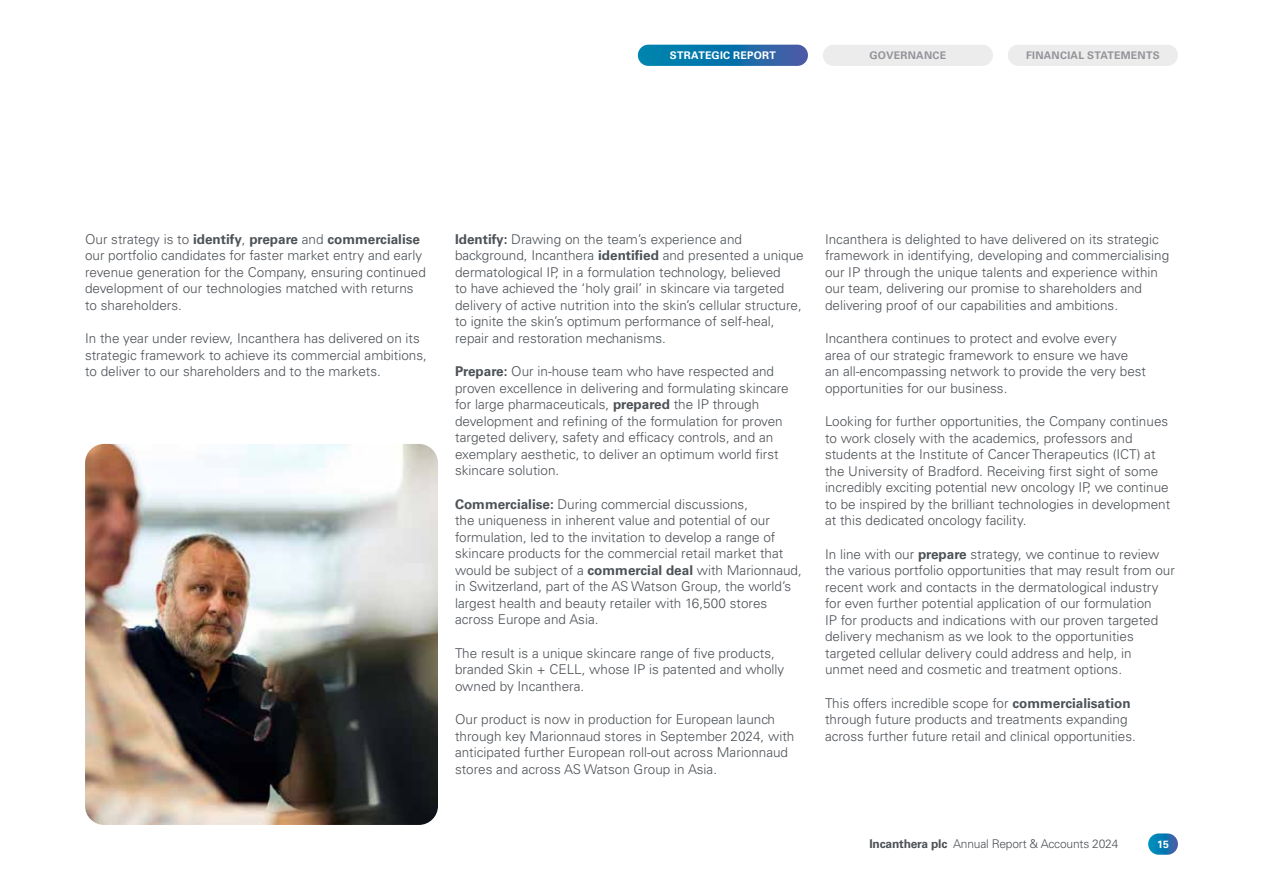
<style>
.page{position:relative;width:1263px;height:893px;background:#fff}
.page>*{position:absolute;margin:0;border:0;box-sizing:border-box;transform-origin:0 0}
.t1{font:300 13.5px/16.5px "Univers LT Std";color:#4d5257}
.t2{font:300 12px "Univers LT Std";letter-spacing:-.015em;color:#4d5257}
.t3{font:700 10.5px "Univers LT Std";letter-spacing:.025em;color:#949498}
.t4{font:700 10.5px "Univers LT Std";letter-spacing:.025em;color:#fff}
.s1{font-weight:700}
</style>
<div class="page">
<img style="left:85px;top:444px;width:353px;height:381px">
<svg style="left:638px;top:45px;width:170px;height:21px;background:#1572aa"></svg>
<div style="left:823px;top:45px;width:170px;height:21px;background:#edeced;border-radius:11px"></div>
<div style="left:1008px;top:45px;width:170px;height:21px;background:#edeced;border-radius:11px"></div>
<svg style="left:1148px;top:833px;width:30px;height:22px"></svg>
<p class="t4" style="left:670px;top:49px;width:108px">STRATEGIC REPORT</p>
<p class="t3" style="left:869px;top:49px;width:78px">GOVERNANCE</p>
<p class="t3" style="left:1026px;top:49px;width:135px">FINANCIAL STATEMENTS</p>
<p class="t1" style="left:85px;top:231px;width:342px">Our strategy is to <span class="s1">identify</span>, <span class="s1">prepare</span> and <span class="s1">commercialise </span>our portfolio candidates for faster market entry and early revenue generation for the Company, ensuring continued development of our technologies matched with returns to shareholders.</p>
<p class="t1" style="left:85px;top:330px;width:343px">In the year under review, Incanthera has delivered on its strategic framework to achieve its commercial ambitions, to deliver to our shareholders and to the markets.</p>
<p class="t1" style="left:455px;top:231px;width:350px"><span class="s1">Identify:</span> Drawing on the team’s experience and background, Incanthera <span class="s1">identified</span> and presented a unique dermatological IP, in a formulation technology, believed<br>to have achieved the ‘holy grail’ in skincare via targeted delivery of active nutrition into the skin’s cellular structure, to ignite the skin’s optimum performance of self-heal, repair and restoration mechanisms.</p>
<p class="t1" style="left:455px;top:363px;width:335px"><span class="s1">Prepare:</span> Our in-house team who have respected and proven excellence in delivering and formulating skincare for large pharmaceuticals, <span class="s1">prepared</span> the IP through development and refining of the formulation for proven targeted delivery, safety and efficacy controls, and an exemplary aesthetic, to deliver an optimum world first skincare solution.</p>
<p class="t1" style="left:455px;top:496px;width:348px"><span class="s1">Commercialise:</span> During commercial discussions,<br>the uniqueness in inherent value and potential of our formulation, led to the invitation to develop a range of skincare products for the commercial retail market that would be subject of a <span class="s1">commercial deal</span> with Marionnaud, in Switzerland, part of the AS Watson Group, the world’s largest health and beauty retailer with 16,500 stores across Europe and Asia.</p>
<p class="t1" style="left:455px;top:645px;width:331px">The result is a unique skincare range of five products, branded Skin + CELL, whose IP is patented and wholly owned by Incanthera.</p>
<p class="t1" style="left:455px;top:711px;width:341px">Our product is now in production for European launch through key Marionnaud stores in September 2024, with anticipated further European roll-out across Marionnaud stores and across AS Watson Group in Asia.</p>
<p class="t1" style="left:825px;top:231px;width:346px">Incanthera is delighted to have delivered on its strategic framework in identifying, developing and commercialising our IP through the unique talents and experience within our team, delivering our promise to shareholders and delivering proof of our capabilities and ambitions.</p>
<p class="t1" style="left:825px;top:330px;width:323px">Incanthera continues to protect and evolve every<br>area of our strategic framework to ensure we have<br>an all-encompassing network to provide the very best opportunities for our business.</p>
<p class="t1" style="left:825px;top:413px;width:347px">Looking for further opportunities, the Company continues to work closely with the academics, professors and students at the Institute of Cancer Therapeutics (ICT) at the University of Bradford. Receiving first sight of some incredibly exciting potential new oncology IP, we continue to be inspired by the brilliant technologies in development at this dedicated oncology facility.</p>
<p class="t1" style="left:825px;top:545px;width:351px">In line with our <span class="s1">prepare</span> strategy, we continue to review the various portfolio opportunities that may result from our recent work and contacts in the dermatological industry for even further potential application of our formulation<br>IP for products and indications with our proven targeted delivery mechanism as we look to the opportunities targeted cellular delivery could address and help, in<br>unmet need and cosmetic and treatment options.</p>
<p class="t1" style="left:825px;top:694px;width:312px">This offers incredible scope for <span class="s1">commercialisation </span>through future products and treatments expanding across further future retail and clinical opportunities.</p>
<p class="t2" style="left:869px;top:837px;width:250px"><span class="s1">Incanthera plc</span> Annual Report &amp; Accounts 2024</p>
<p class="t4" style="left:1157px;top:838px;width:13px">15</p>
</div>
